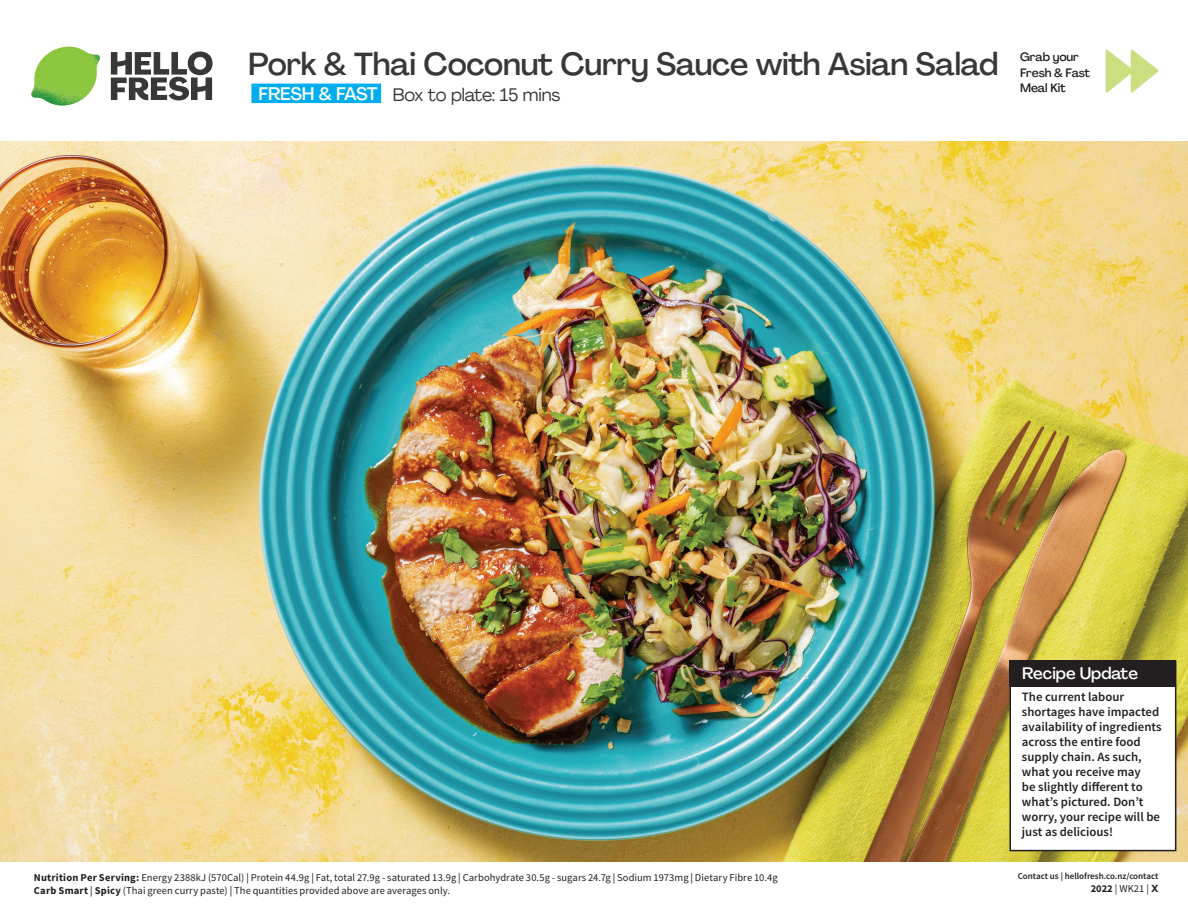
<style>
.page{position:relative;width:1188px;height:918px;background:#fff}
.page>*{position:absolute;margin:0;border:0;box-sizing:border-box;transform-origin:0 0}
.t1{font:500 31.5px "Agrandir";letter-spacing:-.01em;color:#383839}
.t2{font:18px "Agrandir";letter-spacing:-.01em;color:#383839}
.t3{font:500 18px "Agrandir";letter-spacing:-.01em;color:#fff}
.Steps_Text_AU{font:500 16.5px "Agrandir";color:#fff}
.Steps_Text_AU-2{font:600 12.75px/15px "Source Sans Pro";color:#231f20}
._04_Headers_Front{font:500 12px/15.3px "Agrandir";letter-spacing:-.01em;color:#231f20}
.Header_Back{font:10.5px/13.5px "Source Sans Pro";letter-spacing:.005em;color:#231f20}
._23_Small_text_Socia{font:10.5px "Source Sans Pro";color:#231f20}
._23_Small_text_Socia-2{font:600 9px "Source Sans Pro";color:#231f20}
.s1{font-weight:700}
.s2{font-family:"Myriad Pro"}
.s3{font-family:"Gotham";font-weight:700;font-size:10.2px}
</style>
<div class="page">
<svg style="left:1106px;top:50px;width:52px;height:43px"></svg>
<div style="left:251px;top:84px;width:130px;height:19px;background:#00aeef"></div>
<svg style="left:111px;top:52px;width:102px;height:48px"></svg>
<img style="left:31px;top:47px;width:69px;height:59px">
<img style="left:0;top:142px;width:1188px;height:719px">
<div style="left:1010px;top:661px;width:166px;height:190px;background:#fff"></div>
<div style="left:1009px;top:661px;width:167px;height:190px;border:2px solid #231f20"></div>
<div style="left:1009px;top:661px;width:167px;height:26px;background:#231f20"></div>
<p class="t1" style="left:248px;top:45px;width:752px">Pork &amp; Thai Coconut Curry Sauce with Asian Salad</p>
<p class="t3" style="left:258px;top:82px;width:121px">FRESH &amp; FAST</p>
<p class="t2" style="left:393px;top:83px;width:169px">Box to plate: 15 mins</p>
<p class="_04_Headers_Front" style="left:1020px;top:49px;width:72px">Grab your<br>Fresh &amp; Fast<br>Meal Kit</p>
<p class="Header_Back" style="left:34px;top:871px;width:745px"><span class="s1">Nutrition Per Serving:</span> Energy 2388kJ (570Cal) <span class="s2">|</span> Protein 44.9g <span class="s2">|</span> Fat, total 27.9g - saturated 13.9g <span class="s2">|</span> Carbohydrate 30.5g - sugars 24.7g <span class="s2">|</span> Sodium 1973mg <span class="s2">|</span> Dietary Fibre 10.4g<br><span class="s1">Carb Smart</span> <span class="s2">|</span> <span class="s1">Spicy</span> (Thai green curry paste) <span class="s2">|</span> The quantities provided above are averages only.</p>
<p class="Steps_Text_AU" style="left:1022px;top:663px;width:117px">Recipe Update</p>
<p class="Steps_Text_AU-2" style="left:1022px;top:690px;width:141px">The current labour shortages have impacted availability of ingredients across the entire food supply chain. As such, what you receive may<br>be slightly different to what’s pictured. Don’t worry, your recipe will be just as delicious!</p>
<p class="_23_Small_text_Socia-2" style="left:1018px;top:870px;width:142px">Contact us | hellofresh.co.nz/contact</p>
<p class="_23_Small_text_Socia" style="left:1091px;top:882px;width:69px"><span class="s1">2022</span> | WK21 | <span class="s3">X</span></p>
</div>
